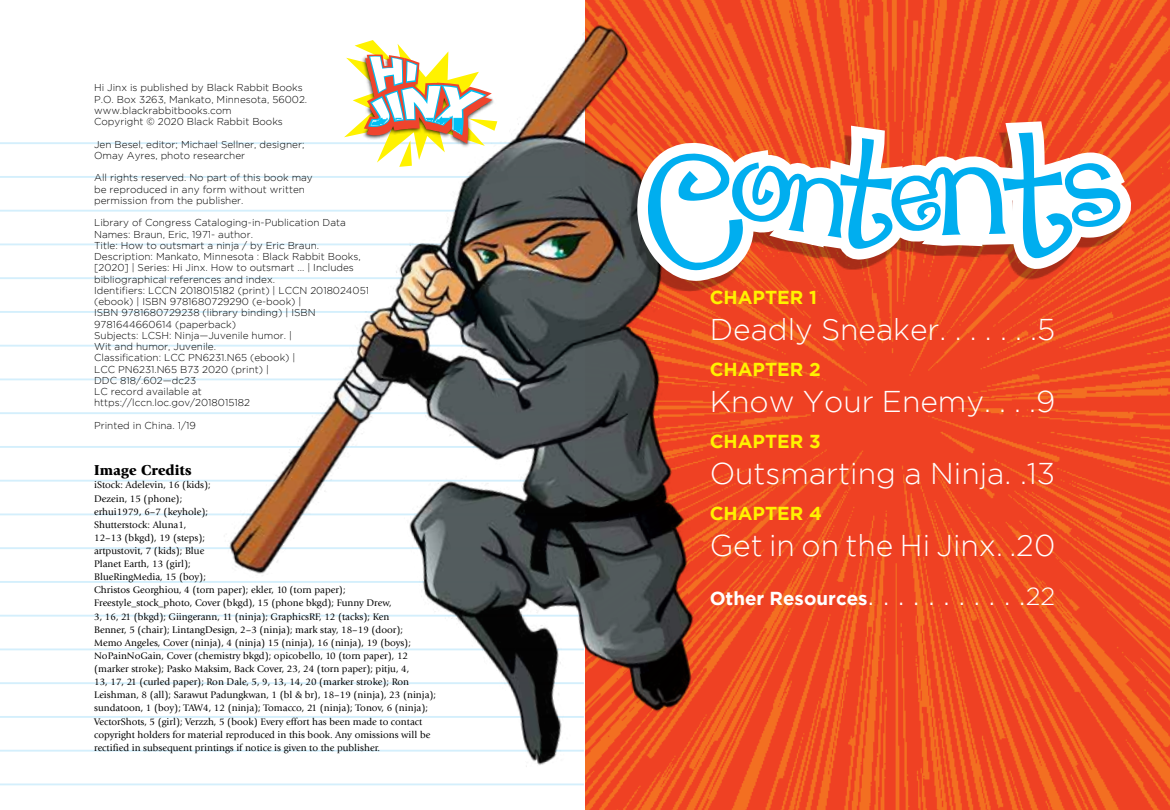
<style>
.page{position:relative;width:1170px;height:810px;background:#fff}
.page>*{position:absolute;margin:0;border:0;box-sizing:border-box;transform-origin:0 0}
.t1{font:300 30px "Gotham";color:#fff}
.t2{font:700 18.75px "Gotham";color:#fff200}
.t3{font:700 18.75px "Gotham";color:#fff}
.t4{font:900 15px "Giovanni";color:#000}
.t5{font:10px/13.1px "Giovanni";color:#000}
.t6{font:300 10px/11.2px "Gotham";color:#000}
.s1{font-weight:300;font-size:30px}
.s2{font-weight:300;font-size:25px}
</style>
<div class="page">
<hr style="left:0;top:142px;width:584px;height:2px;background:#d4effc">
<hr style="left:0;top:176px;width:584px;height:2px;background:#d4effc">
<hr style="left:0;top:210px;width:584px;height:2px;background:#d4effc">
<hr style="left:0;top:243px;width:584px;height:2px;background:#d4effc">
<hr style="left:0;top:277px;width:584px;height:2px;background:#d4effc">
<hr style="left:0;top:311px;width:584px;height:2px;background:#d4effc">
<hr style="left:0;top:345px;width:584px;height:2px;background:#d4effc">
<hr style="left:0;top:378px;width:584px;height:2px;background:#d4effc">
<hr style="left:0;top:412px;width:584px;height:2px;background:#d4effc">
<hr style="left:0;top:446px;width:584px;height:2px;background:#d4effc">
<hr style="left:0;top:480px;width:584px;height:2px;background:#d4effc">
<hr style="left:0;top:513px;width:584px;height:2px;background:#d4effc">
<hr style="left:0;top:547px;width:584px;height:2px;background:#d4effc">
<hr style="left:0;top:581px;width:584px;height:2px;background:#d4effc">
<hr style="left:0;top:615px;width:584px;height:2px;background:#d4effc">
<hr style="left:0;top:648px;width:584px;height:2px;background:#d4effc">
<hr style="left:0;top:682px;width:584px;height:2px;background:#d4effc">
<hr style="left:0;top:716px;width:584px;height:2px;background:#d4effc">
<hr style="left:0;top:750px;width:584px;height:2px;background:#d4effc">
<hr style="left:0;top:783px;width:584px;height:2px;background:#d4effc">
<img style="left:804px;top:0;width:366px;height:810px">
<img style="left:127px;top:0;width:677px;height:810px">
<svg style="left:899px;top:297px;width:135px;height:513px;background:#ef4a22"></svg>
<svg style="left:623px;top:110px;width:525px;height:187px"></svg>
<svg style="left:344px;top:40px;width:153px;height:127px"></svg>
<p class="t6" style="left:94px;top:82px;width:215px">Hi Jinx is published by Black Rabbit Books P.O. Box 3263, Mankato, Minnesota, 56002. www.blackrabbitbooks.com<br>Copyright © 2020 Black Rabbit Books</p>
<p class="t6" style="left:94px;top:138px;width:212px">Jen Besel, editor; Michael Sellner, designer;<br>Omay Ayres, photo researcher</p>
<p class="t6" style="left:94px;top:172px;width:220px">All rights reserved. No part of this book may be reproduced in any form without written permission from the publisher.</p>
<p class="t6" style="left:94px;top:217px;width:276px">Library of Congress Cataloging-in-Publication Data Names: Braun, Eric, 1971- author.<br>Title: How to outsmart a ninja / by Eric Braun.<br>Description: Mankato, Minnesota : Black Rabbit Books, [2020] | Series: Hi Jinx. How to outsmart ... | Includes bibliographical references and index.<br>Identifiers: LCCN 2018015182 (print) | LCCN 2018024051 (ebook) | ISBN 9781680729290 (e-book) |<br>ISBN 9781680729238 (library binding) | ISBN 9781644660614 (paperback)<br>Subjects: LCSH: Ninja—Juvenile humor. |<br>Wit and humor, Juvenile.<br>Classification: LCC PN6231.N65 (ebook) |<br>LCC PN6231.N65 B73 2020 (print) |<br>DDC 818/.602—dc23<br>LC record available at<br>https://lccn.loc.gov/2018015182</p>
<p class="t6" style="left:94px;top:420px;width:103px">Printed in China. 1/19</p>
<h3 class="t4" style="left:94px;top:461px;width:99px">Image Credits</h3>
<p class="t5" style="left:94px;top:479px;width:344px">iStock: Adelevin, 16 (kids);<br>Dezein, 15 (phone);<br>erhui1979, 6–7 (keyhole);<br>Shutterstock: Aluna1,<br>12–13 (bkgd), 19 (steps);<br>artpustovit, 7 (kids); Blue<br>Planet Earth, 13 (girl);<br>BlueRingMedia, 15 (boy);<br>Christos Georghiou, 4 (torn paper); ekler, 10 (torn paper); Freestyle_stock_photo, Cover (bkgd), 15 (phone bkgd); Funny Drew,<br>3, 16, 21 (bkgd); Giingerann, 11 (ninja); GraphicsRF, 12 (tacks); Ken<br>Benner, 5 (chair); LintangDesign, 2–3 (ninja); mark stay, 18–19 (door);<br>Memo Angeles, Cover (ninja), 4 (ninja) 15 (ninja), 16 (ninja), 19 (boys); NoPainNoGain, Cover (chemistry bkgd); opicobello, 10 (torn paper), 12 (marker stroke); Pasko Maksim, Back Cover, 23, 24 (torn paper); pitju, 4,<br>13, 17, 21 (curled paper); Ron Dale, 5, 9, 13, 14, 20 (marker stroke); Ron Leishman, 8 (all); Sarawut Padungkwan, 1 (bl &amp; br), 18–19 (ninja), 23 (ninja); sundatoon, 1 (boy); TAW4, 12 (ninja); Tomacco, 21 (ninja); Tonov, 6 (ninja); VectorShots, 5 (girl); Verzzh, 5 (book) Every effort has been made to contact copyright holders for material reproduced in this book. Any omissions will be rectified in subsequent printings if notice is given to the publisher.</p>
<h2 class="t2" style="left:710px;top:287px;width:109px">CHAPTER 1</h2>
<h1 class="t1" style="left:710px;top:313px;width:347px">Deadly Sneaker. . . . . . .5</h1>
<h2 class="t2" style="left:710px;top:359px;width:112px">CHAPTER 2</h2>
<h1 class="t1" style="left:710px;top:385px;width:347px">Know Your Enemy. . . .9</h1>
<h2 class="t2" style="left:710px;top:431px;width:112px">CHAPTER 3</h2>
<h1 class="t1" style="left:710px;top:457px;width:347px">Outsmarting a Ninja. .13</h1>
<h2 class="t2" style="left:710px;top:503px;width:114px">CHAPTER 4</h2>
<h1 class="t1" style="left:710px;top:529px;width:347px">Get in on the Hi Jinx. .20</h1>
<h2 class="t3" style="left:710px;top:587px;width:347px">Other Resources<span class="s1">. . . . . . . . . . .</span><span class="s2">22</span></h2>
</div>
